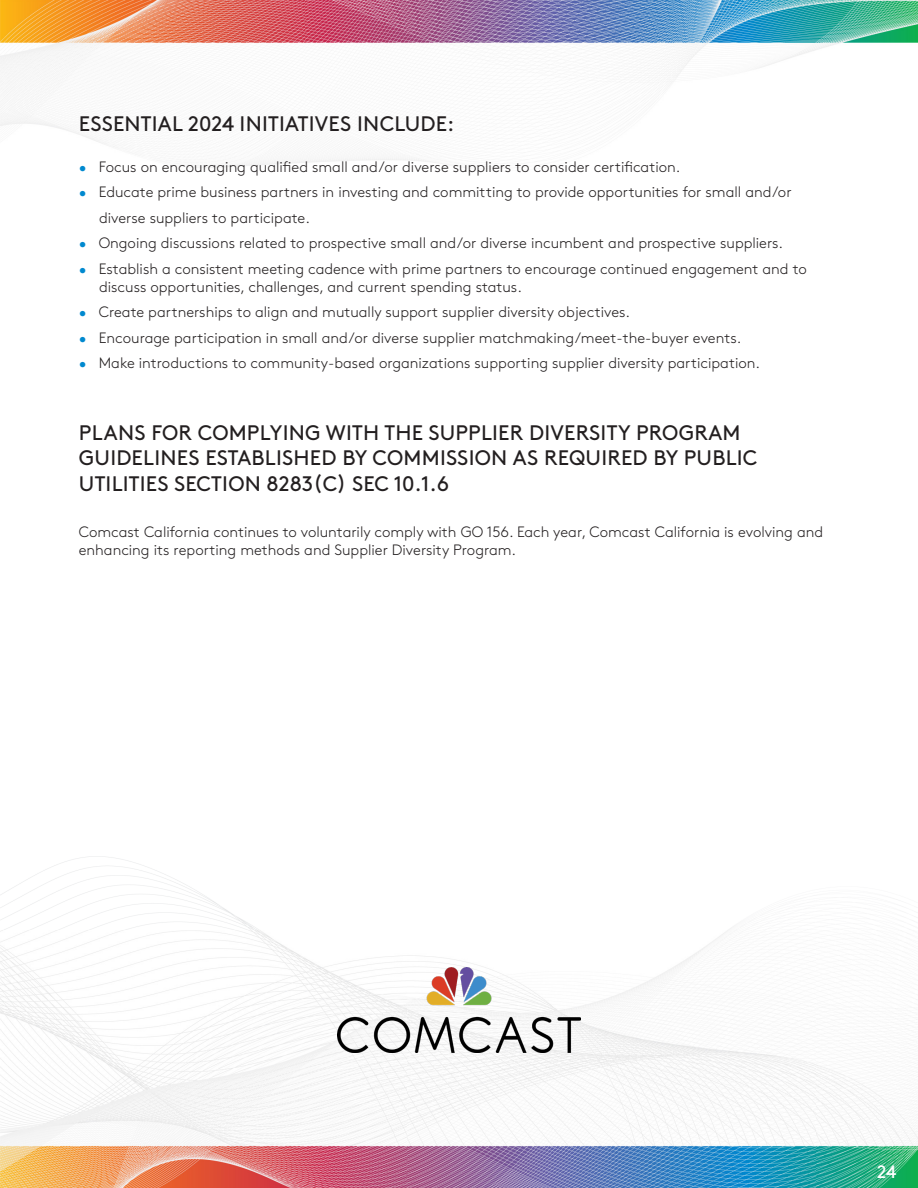
<style>
.page{position:relative;width:918px;height:1188px;background:#fff}
.page>*{position:absolute;margin:0;border:0;box-sizing:border-box;transform-origin:0 0}
.t1{font:21px/25.2px "Brown Std";letter-spacing:.01em;color:#231f20}
.t2{font:18px "Brown Std";color:#fff}
.t3{font:300 15px/18px "Brown Std";color:#231f20}
.s1{color:#0089cf}
</style>
<div class="page">
<img style="left:0;top:0;width:918px;height:1188px">
<img style="left:337px;top:967px;width:244px;height:86px">
<p class="t1" style="left:79px;top:111px;width:377px">ESSENTIAL 2024 INITIATIVES INCLUDE:</p>
<p class="t3" style="left:79px;top:158px;width:603px"><span class="s1">•</span> Focus on encouraging qualified small and/or diverse suppliers to consider certification.</p>
<p class="t3" style="left:79px;top:183px;width:714px"><span class="s1">•</span> Educate prime business partners in investing and committing to provide opportunities for small and/or</p>
<p class="t3" style="left:99px;top:209px;width:212px">diverse suppliers to participate.</p>
<p class="t3" style="left:79px;top:234px;width:706px"><span class="s1">•</span> Ongoing discussions related to prospective small and/or diverse incumbent and prospective suppliers.</p>
<p class="t3" style="left:79px;top:260px;width:730px"><span class="s1">•</span> Establish a consistent meeting cadence with prime partners to encourage continued engagement and to</p>
<p class="t3" style="left:99px;top:278px;width:424px">discuss opportunities, challenges, and current spending status.</p>
<p class="t3" style="left:79px;top:303px;width:553px"><span class="s1">•</span> Create partnerships to align and mutually support supplier diversity objectives.</p>
<p class="t3" style="left:79px;top:329px;width:664px"><span class="s1">•</span> Encourage participation in small and/or diverse supplier matchmaking/meet-the-buyer events.</p>
<p class="t3" style="left:79px;top:354px;width:683px"><span class="s1">•</span> Make introductions to community-based organizations supporting supplier diversity participation.</p>
<p class="t1" style="left:79px;top:420px;width:680px">PLANS FOR COMPLYING WITH THE SUPPLIER DIVERSITY PROGRAM<br>GUIDELINES ESTABLISHED BY COMMISSION AS REQUIRED BY PUBLIC<br>UTILITIES SECTION 8283(C) SEC 10.1.6</p>
<p class="t3" style="left:79px;top:523px;width:746px">Comcast California continues to voluntarily comply with GO 156. Each year, Comcast California is evolving and enhancing its reporting methods and Supplier Diversity Program.</p>
<p class="t2" style="left:877px;top:1161px;width:21px">24</p>
</div>
